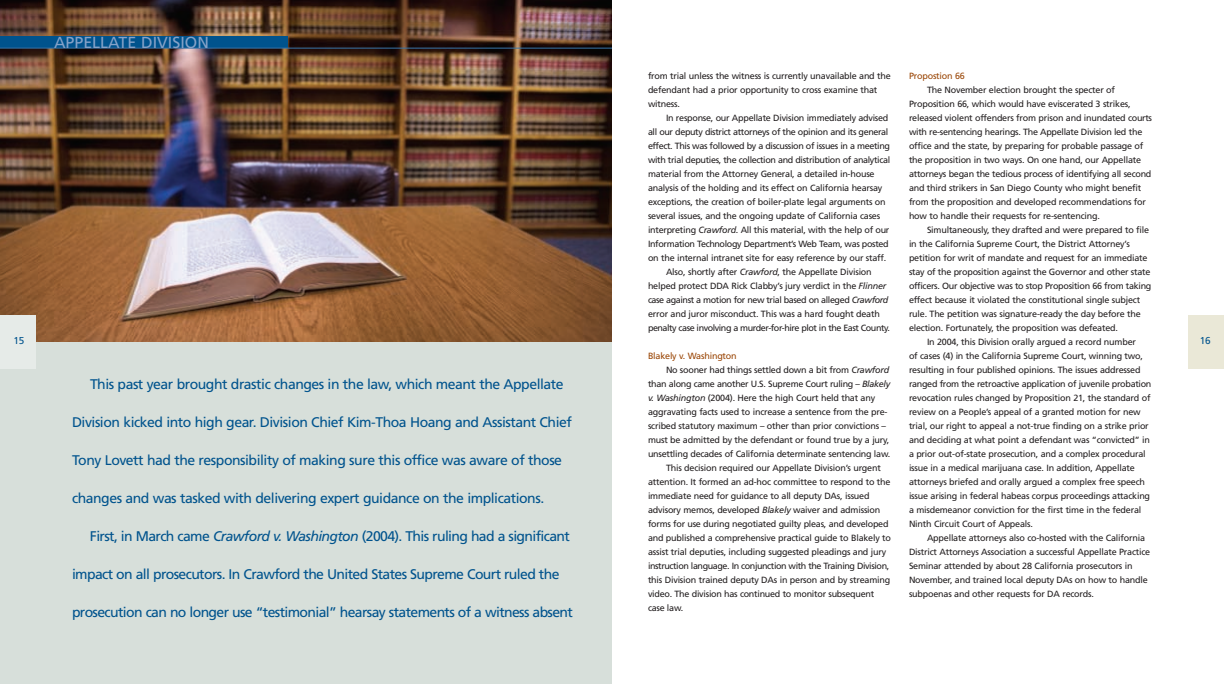
<style>
.page{position:relative;width:1224px;height:684px;background:#fff}
.page>*{position:absolute;margin:0;border:0;box-sizing:border-box;transform-origin:0 0}
.t1{font:16px "Frutiger";color:#85a2c8}
.t2{font:14px "Frutiger";letter-spacing:-.035em;color:#00538d}
.t3{font:10px "Frutiger";color:#00538d}
.t4{font:9px/14px "Frutiger";letter-spacing:-.02em;color:#231f20}
.t5{font:9px "Frutiger";letter-spacing:-.04em;color:#231f20}
.t6{font:9px "Frutiger";letter-spacing:-.045em;color:#231f20}
.t7{font:9px "Frutiger";letter-spacing:-.05em;color:#231f20}
.t8{font:9px "Frutiger";letter-spacing:-.02em;color:#9a4606}
.s1{font-style:italic}
</style>
<div class="page">
<div style="left:0;top:0;width:612px;height:684px;background:#d7dfda"></div>
<img style="left:0;top:0;width:612px;height:342px">
<div style="left:0;top:315px;width:36px;height:54px;background:#e6ebe8"></div>
<div style="left:1188px;top:315px;width:36px;height:54px;background:#eae8d7"></div>
<div style="left:0;top:36px;width:288px;height:12px;background:#00538d"></div>
<hr style="left:0;top:48px;width:612px;height:1px;background:#3875a9">
<h1 class="t1" style="left:54px;top:36px;width:156px">APPELLATE DIVISION</h1>
<p class="t4" style="left:648px;top:69px;width:244px">from trial unless the witness is currently unavailable and the defendant had a prior opportunity to cross examine that witness.</p>
<p class="t4" style="left:666px;top:111px;width:224px">In response, our Appellate Division immediately advised</p>
<p class="t5" style="left:648px;top:128px;width:242px">all our deputy district attorneys of the opinion and its general</p>
<p class="t5" style="left:648px;top:142px;width:244px">effect. This was followed by a discussion of issues in a meeting</p>
<p class="t5" style="left:648px;top:156px;width:244px">with trial deputies, the collection and distribution of analytical</p>
<p class="t4" style="left:648px;top:167px;width:228px">material from the Attorney General, a detailed in-house</p>
<p class="t4" style="left:648px;top:181px;width:236px">analysis of the holding and its effect on California hearsay</p>
<p class="t4" style="left:648px;top:195px;width:239px">exceptions, the creation of boiler-plate legal arguments on</p>
<p class="t4" style="left:648px;top:209px;width:234px">several issues, and the ongoing update of California cases</p>
<p class="t4" style="left:648px;top:223px;width:243px">interpreting <span class="s1">Crawford</span>. All this material, with the help of our</p>
<p class="t5" style="left:648px;top:240px;width:242px">Information Technology Department’s Web Team, was posted</p>
<p class="t4" style="left:648px;top:251px;width:240px">on the internal intranet site for easy reference by our staff.</p>
<p class="t4" style="left:666px;top:265px;width:207px">Also, shortly after <span class="s1">Crawford</span>, the Appellate Division</p>
<p class="t4" style="left:648px;top:279px;width:240px">helped protect DDA Rick Clabby’s jury verdict in the <span class="s1">Flinner</span></p>
<p class="t6" style="left:648px;top:296px;width:242px">case against a motion for new trial based on alleged <span class="s1">Crawford</span></p>
<p class="t4" style="left:648px;top:307px;width:233px">error and juror misconduct. This was a hard fought death</p>
<p class="t7" style="left:648px;top:324px;width:243px">penalty case involving a murder-for-hire plot in the East County.</p>
<p class="t8" style="left:648px;top:352px;width:90px">Blakely v. Washington</p>
<p class="t4" style="left:666px;top:363px;width:225px">No sooner had things settled down a bit from <span class="s1">Crawford</span></p>
<p class="t4" style="left:648px;top:377px;width:244px">than along came another U.S. Supreme Court ruling – <span class="s1">Blakely</span></p>
<p class="t4" style="left:648px;top:391px;width:229px"><span class="s1">v. Washington</span> (2004). Here the high Court held that any</p>
<p class="t4" style="left:648px;top:405px;width:241px">aggravating facts used to increase a sentence from the pre-</p>
<p class="t4" style="left:648px;top:419px;width:240px">scribed statutory maximum – other than prior convictions –</p>
<p class="t4" style="left:648px;top:433px;width:243px">must be admitted by the defendant or found true by a jury,</p>
<p class="t4" style="left:648px;top:447px;width:244px">unsettling decades of California determinate sentencing law.</p>
<p class="t4" style="left:666px;top:461px;width:216px">This decision required our Appellate Division’s urgent</p>
<p class="t4" style="left:648px;top:475px;width:244px">attention. It formed an ad-hoc committee to respond to the</p>
<p class="t4" style="left:648px;top:489px;width:223px">immediate need for guidance to all deputy DAs, issued</p>
<p class="t4" style="left:648px;top:503px;width:234px">advisory memos, developed <span class="s1">Blakely</span> waiver and admission</p>
<p class="t4" style="left:648px;top:517px;width:242px">forms for use during negotiated guilty pleas, and developed</p>
<p class="t4" style="left:648px;top:531px;width:245px">and published a comprehensive practical guide to Blakely to</p>
<p class="t4" style="left:648px;top:545px;width:240px">assist trial deputies, including suggested pleadings and jury</p>
<p class="t6" style="left:648px;top:562px;width:243px">instruction language. In conjunction with the Training Division,</p>
<p class="t4" style="left:648px;top:573px;width:244px">this Division trained deputy DAs in person and by streaming</p>
<p class="t4" style="left:648px;top:587px;width:228px">video. The division has continued to monitor subsequent</p>
<p class="t4" style="left:648px;top:601px;width:37px">case law.</p>
<p class="t8" style="left:909px;top:72px;width:57px">Propostion 66</p>
<p class="t4" style="left:909px;top:83px;width:245px;text-indent:18px">The November election brought the specter of Proposition 66, which would have eviscerated 3 strikes, released violent offenders from prison and inundated courts with re-sentencing hearings. The Appellate Division led the office and the state, by preparing for probable passage of the proposition in two ways. On one hand, our Appellate attorneys began the tedious process of identifying all second and third strikers in San Diego County who might benefit from the proposition and developed recommendations for how to handle their requests for re-sentencing.</p>
<p class="t4" style="left:927px;top:223px;width:224px">Simultaneously, they drafted and were prepared to file</p>
<p class="t4" style="left:909px;top:237px;width:222px">in the California Supreme Court, the District Attorney’s</p>
<p class="t4" style="left:909px;top:251px;width:240px">petition for writ of mandate and request for an immediate</p>
<p class="t4" style="left:909px;top:265px;width:243px">stay of the proposition against the Governor and other state</p>
<p class="t4" style="left:909px;top:279px;width:244px">officers. Our objective was to stop Proposition 66 from taking</p>
<p class="t4" style="left:909px;top:293px;width:233px">effect because it violated the constitutional single subject</p>
<p class="t4" style="left:909px;top:307px;width:233px">rule. The petition was signature-ready the day before the</p>
<p class="t4" style="left:909px;top:321px;width:211px">election. Fortunately, the proposition was defeated.</p>
<p class="t4" style="left:927px;top:335px;width:210px">In 2004, this Division orally argued a record number</p>
<p class="t4" style="left:909px;top:349px;width:236px">of cases (4) in the California Supreme Court, winning two,</p>
<p class="t4" style="left:909px;top:363px;width:233px">resulting in four published opinions. The issues addressed</p>
<p class="t4" style="left:909px;top:377px;width:244px">ranged from the retroactive application of juvenile probation</p>
<p class="t4" style="left:909px;top:391px;width:243px">revocation rules changed by Proposition 21, the standard of</p>
<p class="t4" style="left:909px;top:405px;width:233px">review on a People’s appeal of a granted motion for new</p>
<p class="t4" style="left:909px;top:419px;width:241px">trial, our right to appeal a not-true finding on a strike prior</p>
<p class="t4" style="left:909px;top:433px;width:243px">and deciding at what point a defendant was “convicted” in</p>
<p class="t4" style="left:909px;top:447px;width:238px">a prior out-of-state prosecution, and a complex procedural</p>
<p class="t4" style="left:909px;top:461px;width:227px">issue in a medical marijuana case. In addition, Appellate</p>
<p class="t4" style="left:909px;top:475px;width:237px">attorneys briefed and orally argued a complex free speech</p>
<p class="t4" style="left:909px;top:489px;width:243px">issue arising in federal habeas corpus proceedings attacking</p>
<p class="t4" style="left:909px;top:503px;width:234px">a misdemeanor conviction for the first time in the federal</p>
<p class="t4" style="left:909px;top:517px;width:125px">Ninth Circuit Court of Appeals.</p>
<p class="t4" style="left:927px;top:531px;width:220px">Appellate attorneys also co-hosted with the California</p>
<p class="t4" style="left:909px;top:545px;width:243px">District Attorneys Association a successful Appellate Practice</p>
<p class="t4" style="left:909px;top:559px;width:225px">Seminar attended by about 28 California prosecutors in</p>
<p class="t4" style="left:909px;top:573px;width:240px">November, and trained local deputy DAs on how to handle</p>
<p class="t4" style="left:909px;top:587px;width:187px">subpoenas and other requests for DA records.</p>
<p class="t3" style="left:14px;top:337px;width:12px">15</p>
<p class="t3" style="left:1200px;top:337px;width:12px">16</p>
<h2 class="t2" style="left:90px;top:378px;width:475px">This past year brought drastic changes in the law, which meant the Appellate</h2>
<h2 class="t2" style="left:72px;top:416px;width:501px">Division kicked into high gear. Division Chief Kim-Thoa Hoang and Assistant Chief</h2>
<h2 class="t2" style="left:72px;top:454px;width:492px">Tony Lovett had the responsibility of making sure this office was aware of those</h2>
<h2 class="t2" style="left:72px;top:492px;width:474px">changes and was tasked with delivering expert guidance on the implications.</h2>
<h2 class="t2" style="left:90px;top:530px;width:481px">First, in March came <span class="s1">Crawford v. Washington</span> (2004). This ruling had a significant</h2>
<h2 class="t2" style="left:72px;top:568px;width:489px">impact on all prosecutors. In Crawford the United States Supreme Court ruled the</h2>
<h2 class="t2" style="left:72px;top:606px;width:502px">prosecution can no longer use “testimonial” hearsay statements of a witness absent</h2>
</div>
